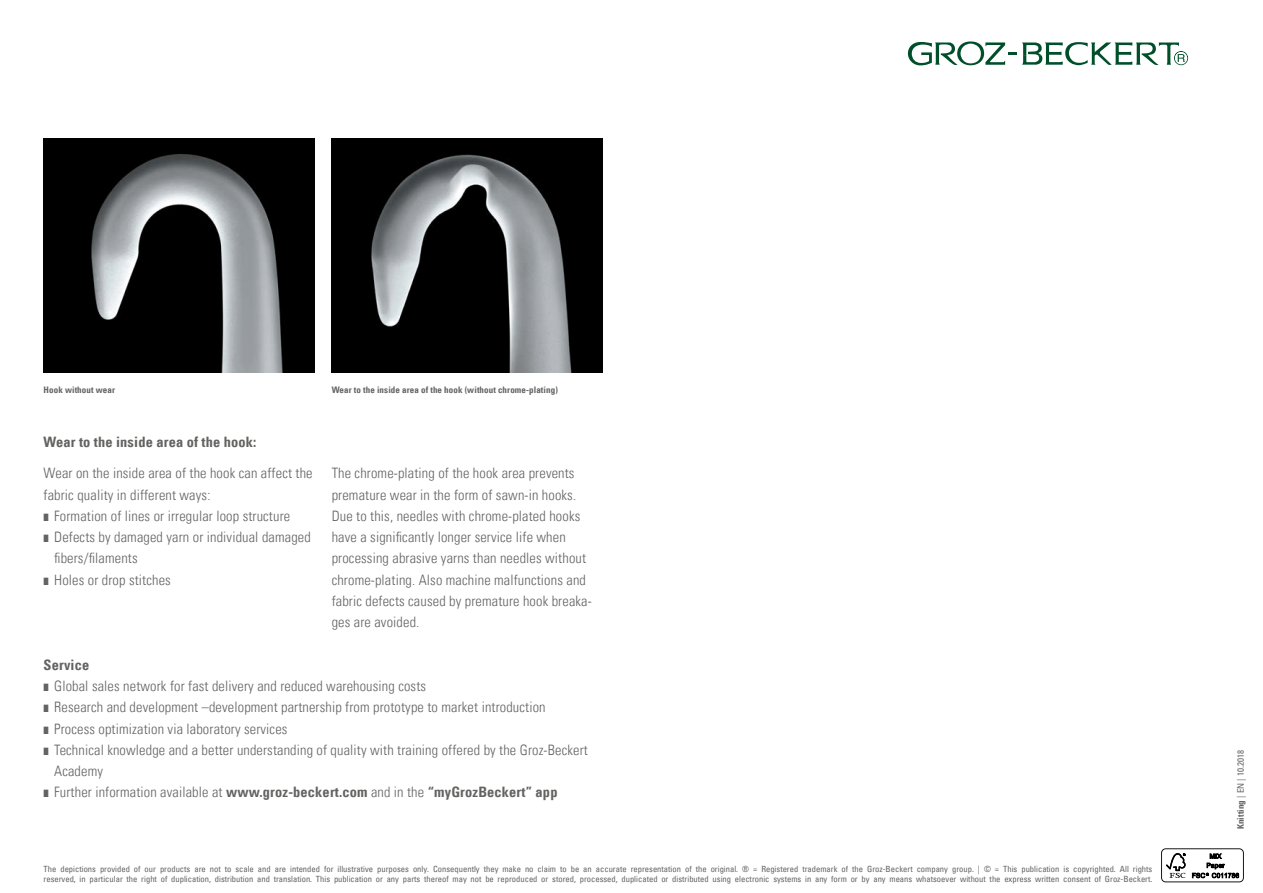
<style>
.page{position:relative;width:1263px;height:893px;background:#fff}
.page>*{position:absolute;margin:0;border:0;box-sizing:border-box;transform-origin:0 0}
.t1{font:14.4px/21.3px "Univers Com 47 Light Cond";letter-spacing:.01em;color:#636362}
.t2{font:14.4px "Univers Com 67 Bold Cond";letter-spacing:.01em;color:#636362}
.t3{font:9px "Univers Com 67 Bold Cond";letter-spacing:.01em;color:#636362}
.t4{font:condensed 9px "Univers Com 57";letter-spacing:.01em;color:#636362}
.t5{font:condensed 8.55px/10.5px "Univers Com 57";color:#636362}
.s1{font-family:"Monotype Sorts";font-size:10.2px}
.s2{font-family:"Univers Com 47 Light Cond"}
.s3{font-family:"Univers Com 67 Bold Cond";font-stretch:normal}
</style>
<div class="page">
<svg style="left:908px;top:41px;width:280px;height:24px"></svg>
<img style="left:44px;top:138px;width:271px;height:234px">
<img style="left:332px;top:138px;width:271px;height:234px">
<svg style="left:1161px;top:848px;width:83px;height:34px"></svg>
<p class="t3" style="left:44px;top:385px;width:73px">Hook without wear</p>
<p class="t3" style="left:332px;top:385px;width:228px">Wear to the inside area of the hook (without chrome-plating)</p>
<p class="t2" style="left:44px;top:433px;width:214px">Wear to the inside area of the hook:</p>
<p class="t1" style="left:44px;top:463px;width:271px">Wear on the inside area of the hook can affect the</p>
<p class="t1" style="left:44px;top:484px;width:168px">fabric quality in different ways:</p>
<p class="t1" style="left:44px;top:505px;width:248px"><span class="s1">]]</span> Formation of lines or irregular loop structure</p>
<p class="t1" style="left:44px;top:526px;width:269px"><span class="s1">]]</span> Defects by damaged yarn or individual damaged</p>
<p class="t1" style="left:54px;top:548px;width:85px">fibers/filaments</p>
<p class="t1" style="left:44px;top:569px;width:129px"><span class="s1">]]</span> Holes or drop stitches</p>
<p class="t1" style="left:332px;top:463px;width:262px">The chrome-plating of the hook area prevents premature wear in the form of sawn-in hooks.<br>Due to this, needles with chrome-plated hooks have a significantly longer service life when processing abrasive yarns than needles without chrome-plating. Also machine malfunctions and fabric defects caused by premature hook breaka&shy;ges are avoided.</p>
<p class="t2" style="left:44px;top:656px;width:47px">Service</p>
<p class="t1" style="left:44px;top:675px;width:384px"><span class="s1">]]</span> Global sales network for fast delivery and reduced warehousing costs</p>
<p class="t1" style="left:44px;top:696px;width:503px"><span class="s1">]]</span> Research and development –development partnership from prototype to market introduction</p>
<p class="t1" style="left:44px;top:718px;width:245px"><span class="s1">]]</span> Process optimization via laboratory services</p>
<p class="t1" style="left:44px;top:739px;width:546px"><span class="s1">]]</span> Technical knowledge and a better understanding of quality with training offered by the Groz-Beckert</p>
<p class="t1" style="left:54px;top:760px;width:50px">Academy</p>
<p class="t2" style="left:44px;top:783px;width:515px"><span class="s1">]]</span> <span class="s2">Further information available at</span> www.groz-beckert.com <span class="s2">and in the</span> “myGrozBeckert” app</p>
<p class="t5" style="left:44px;top:863px;width:1110px">The depictions provided of our products are not to scale and are intended for illustrative purposes only. Consequently they make no claim to be an accurate representation of the original. ® = Registered trademark of the Groz-Beckert company group. | © = This publication is copyrighted. All rights reserved, in particular the right of duplication, distribution and translation. This publication or any parts thereof may not be reproduced or stored, processed, duplicated or distributed using electronic systems in any form or by any means whatsoever without the express written consent of Groz-Beckert.</p>
<p class="t4" style="left:1235px;top:829px;width:81px;rotate:-90deg"><span class="s3">Knitting</span> | EN | 10.2018</p>
</div>
